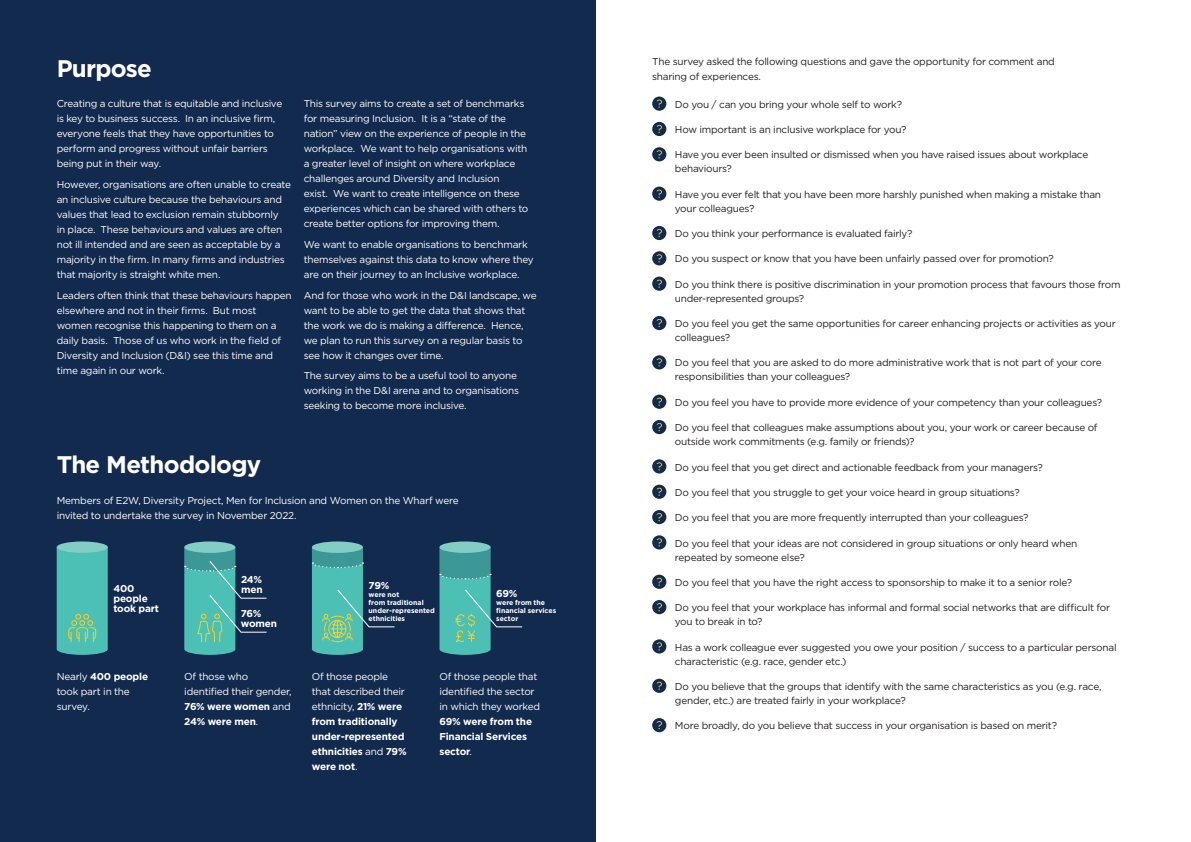
<style>
.page{position:relative;width:1191px;height:842px;background:#fff}
.page>*{position:absolute;margin:0;border:0;box-sizing:border-box;transform-origin:0 0}
.t1{font:700 24px "Gotham";letter-spacing:-.03em;color:#fff}
.t2{font:10px/15px "Gotham";letter-spacing:-.025em;color:#fff}
.t3{font:10px/14px "Gotham";letter-spacing:-.025em;color:#231f20}
.t4{font:700 10px/15px "Gotham";letter-spacing:-.02em;color:#fff}
.t5{font:700 7px/8px "Gotham";letter-spacing:-.005em;color:#fff}
.s1{font-weight:700}
.s2{font-weight:400}
</style>
<div class="page">
<div style="left:0;top:0;width:595px;height:842px;background:#132a4f"></div>
<svg style="left:57px;top:548px;width:51px;height:107px;background:#51bdae"></svg>
<div style="left:57px;top:541px;width:51px;height:12px;background:#82cec5;border-radius:50%"></div>
<div style="left:184px;top:541px;width:51px;height:12px;background:#82cec5;border-radius:50%"></div>
<div style="left:312px;top:541px;width:51px;height:12px;background:#82cec5;border-radius:50%"></div>
<div style="left:439px;top:541px;width:51px;height:12px;background:#82cec5;border-radius:50%"></div>
<svg style="left:184px;top:547px;width:83px;height:108px"></svg>
<svg style="left:312px;top:548px;width:83px;height:107px"></svg>
<svg style="left:439px;top:547px;width:84px;height:108px"></svg>
<div style="left:652px;top:97px;width:14px;height:14px;background:#132a4f;border-radius:50%"></div>
<svg style="left:656px;top:100px;width:6px;height:8px"></svg>
<div style="left:652px;top:122px;width:14px;height:14px;background:#132a4f;border-radius:50%"></div>
<svg style="left:656px;top:125px;width:6px;height:8px"></svg>
<div style="left:652px;top:147px;width:14px;height:14px;background:#132a4f;border-radius:50%"></div>
<svg style="left:656px;top:150px;width:6px;height:8px"></svg>
<div style="left:652px;top:187px;width:14px;height:14px;background:#132a4f;border-radius:50%"></div>
<svg style="left:656px;top:190px;width:6px;height:8px"></svg>
<div style="left:652px;top:226px;width:14px;height:14px;background:#132a4f;border-radius:50%"></div>
<svg style="left:656px;top:229px;width:6px;height:8px"></svg>
<div style="left:652px;top:251px;width:14px;height:14px;background:#132a4f;border-radius:50%"></div>
<svg style="left:656px;top:254px;width:6px;height:8px"></svg>
<div style="left:652px;top:277px;width:14px;height:14px;background:#132a4f;border-radius:50%"></div>
<svg style="left:656px;top:280px;width:6px;height:8px"></svg>
<div style="left:652px;top:316px;width:14px;height:14px;background:#132a4f;border-radius:50%"></div>
<svg style="left:656px;top:319px;width:6px;height:8px"></svg>
<div style="left:652px;top:355px;width:14px;height:14px;background:#132a4f;border-radius:50%"></div>
<svg style="left:656px;top:358px;width:6px;height:8px"></svg>
<div style="left:652px;top:395px;width:14px;height:14px;background:#132a4f;border-radius:50%"></div>
<svg style="left:656px;top:398px;width:6px;height:8px"></svg>
<div style="left:652px;top:420px;width:14px;height:14px;background:#132a4f;border-radius:50%"></div>
<svg style="left:656px;top:423px;width:6px;height:8px"></svg>
<div style="left:652px;top:459px;width:14px;height:14px;background:#132a4f;border-radius:50%"></div>
<svg style="left:656px;top:462px;width:6px;height:8px"></svg>
<div style="left:652px;top:485px;width:14px;height:14px;background:#132a4f;border-radius:50%"></div>
<svg style="left:656px;top:488px;width:6px;height:8px"></svg>
<div style="left:652px;top:510px;width:14px;height:14px;background:#132a4f;border-radius:50%"></div>
<svg style="left:656px;top:513px;width:6px;height:8px"></svg>
<div style="left:652px;top:535px;width:14px;height:14px;background:#132a4f;border-radius:50%"></div>
<svg style="left:656px;top:538px;width:6px;height:8px"></svg>
<div style="left:652px;top:575px;width:14px;height:14px;background:#132a4f;border-radius:50%"></div>
<svg style="left:656px;top:578px;width:6px;height:8px"></svg>
<div style="left:652px;top:600px;width:14px;height:14px;background:#132a4f;border-radius:50%"></div>
<svg style="left:656px;top:603px;width:6px;height:8px"></svg>
<div style="left:652px;top:639px;width:14px;height:14px;background:#132a4f;border-radius:50%"></div>
<svg style="left:656px;top:642px;width:6px;height:8px"></svg>
<div style="left:652px;top:679px;width:14px;height:14px;background:#132a4f;border-radius:50%"></div>
<svg style="left:656px;top:682px;width:6px;height:8px"></svg>
<div style="left:652px;top:718px;width:14px;height:14px;background:#132a4f;border-radius:50%"></div>
<svg style="left:656px;top:721px;width:6px;height:8px"></svg>
<p class="t1" style="left:57px;top:52px;width:97px">Purpose</p>
<p class="t2" style="left:57px;top:96px;width:227px">Creating a culture that is equitable and inclusive is key to business success. In an inclusive firm, everyone feels that they have opportunities to perform and progress without unfair barriers being put in their way.</p>
<p class="t2" style="left:57px;top:177px;width:236px">However, organisations are often unable to create an inclusive culture because the behaviours and values that lead to exclusion remain stubbornly<br>in place. These behaviours and values are often not ill intended and are seen as acceptable by a majority in the firm. In many firms and industries that majority is straight white men.</p>
<p class="t2" style="left:57px;top:287px;width:236px">Leaders often think that these behaviours happen elsewhere and not in their firms. But most women recognise this happening to them on a daily basis. Those of us who work in the field of Diversity and Inclusion (D&amp;I) see this time and time again in our work.</p>
<p class="t2" style="left:304px;top:96px;width:226px">This survey aims to create a set of benchmarks for measuring Inclusion. It is a “state of the nation” view on the experience of people in the workplace. We want to help organisations with a greater level of insight on where workplace challenges around Diversity and Inclusion<br>exist. We want to create intelligence on these experiences which can be shared with others to create better options for improving them.</p>
<p class="t2" style="left:304px;top:237px;width:231px">We want to enable organisations to benchmark themselves against this data to know where they are on their journey to an Inclusive workplace.</p>
<p class="t2" style="left:304px;top:287px;width:234px">And for those who work in the D&amp;I landscape, we want to be able to get the data that shows that the work we do is making a difference. Hence, we plan to run this survey on a regular basis to see how it changes over time.</p>
<p class="t2" style="left:304px;top:368px;width:217px">The survey aims to be a useful tool to anyone working in the D&amp;I arena and to organisations seeking to become more inclusive.</p>
<p class="t1" style="left:57px;top:448px;width:206px">The Methodology</p>
<p class="t2" style="left:57px;top:493px;width:403px">Members of E2W, Diversity Project, Men for Inclusion and Women on the Wharf were invited to undertake the survey in November 2022.</p>
<p class="t4" style="left:113px;top:583px;width:47px;line-height:10px">400 people took part</p>
<p class="t4" style="left:241px;top:571px;width:22px">24%</p>
<p class="t4" style="left:241px;top:581px;width:23px">men</p>
<p class="t4" style="left:241px;top:606px;width:22px">76%</p>
<p class="t4" style="left:241px;top:616px;width:38px">women</p>
<p class="t4" style="left:369px;top:578px;width:22px">79%</p>
<p class="t5" style="left:369px;top:590px;width:68px">were not<br>from traditional under-represented ethnicities</p>
<p class="t4" style="left:496px;top:586px;width:23px">69%</p>
<p class="t5" style="left:496px;top:598px;width:61px">were from the financial services sector</p>
<p class="t2" style="left:57px;top:669px;width:93px">Nearly <span class="s1">400 people </span>took part in the survey.</p>
<p class="t2" style="left:184px;top:669px;width:109px">Of those who identified their gender,<br><span class="s1">76% were women</span> and<br><span class="s1">24% were men</span>.</p>
<p class="t4" style="left:312px;top:669px;width:96px"><span class="s2">Of those people that described their ethnicity,</span> 21% were from traditionally under-represented ethnicities <span class="s2">and</span> 79% were not<span class="s2">.</span></p>
<p class="t2" style="left:439px;top:669px;width:102px">Of those people that identified the sector in which they worked<br><span class="s1">69% were from the<br>Financial Services sector</span>.</p>
<p class="t3" style="left:652px;top:53px;width:404px;line-height:15px">The survey asked the following questions and gave the opportunity for comment and sharing of experiences.</p>
<p class="t3" style="left:675px;top:97px;width:229px">Do you / can you bring your whole self to work?</p>
<p class="t3" style="left:675px;top:122px;width:233px">How important is an inclusive workplace for you?</p>
<p class="t3" style="left:675px;top:148px;width:415px">Have you ever been insulted or dismissed when you have raised issues about workplace behaviours?</p>
<p class="t3" style="left:675px;top:187px;width:428px">Have you ever felt that you have been more harshly punished when making a mistake than your colleagues?</p>
<p class="t3" style="left:675px;top:226px;width:239px">Do you think your performance is evaluated fairly?</p>
<p class="t3" style="left:675px;top:252px;width:380px">Do you suspect or know that you have been unfairly passed over for promotion?</p>
<p class="t3" style="left:675px;top:277px;width:447px">Do you think there is positive discrimination in your promotion process that favours those from under-represented groups?</p>
<p class="t3" style="left:675px;top:316px;width:442px">Do you feel you get the same opportunities for career enhancing projects or activities as your colleagues?</p>
<p class="t3" style="left:675px;top:356px;width:428px">Do you feel that you are asked to do more administrative work that is not part of your core responsibilities than your colleagues?</p>
<p class="t3" style="left:675px;top:395px;width:429px">Do you feel you have to provide more evidence of your competency than your colleagues?</p>
<p class="t3" style="left:675px;top:420px;width:424px">Do you feel that colleagues make assumptions about you, your work or career because of outside work commitments (e.g. family or friends)?</p>
<p class="t3" style="left:675px;top:460px;width:369px">Do you feel that you get direct and actionable feedback from your managers?</p>
<p class="t3" style="left:675px;top:485px;width:346px">Do you feel that you struggle to get your voice heard in group situations?</p>
<p class="t3" style="left:675px;top:510px;width:355px">Do you feel that you are more frequently interrupted than your colleagues?</p>
<p class="t3" style="left:675px;top:536px;width:404px">Do you feel that your ideas are not considered in group situations or only heard when repeated by someone else?</p>
<p class="t3" style="left:675px;top:575px;width:399px">Do you feel that you have the right access to sponsorship to make it to a senior role?</p>
<p class="t3" style="left:675px;top:600px;width:437px">Do you feel that your workplace has informal and formal social networks that are difficult for you to break in to?</p>
<p class="t3" style="left:675px;top:640px;width:443px">Has a work colleague ever suggested you owe your position / success to a particular personal characteristic (e.g. race, gender etc.)</p>
<p class="t3" style="left:675px;top:679px;width:428px">Do you believe that the groups that identify with the same characteristics as you (e.g. race, gender, etc.) are treated fairly in your workplace?</p>
<p class="t3" style="left:675px;top:718px;width:384px">More broadly, do you believe that success in your organisation is based on merit?</p>
</div>
